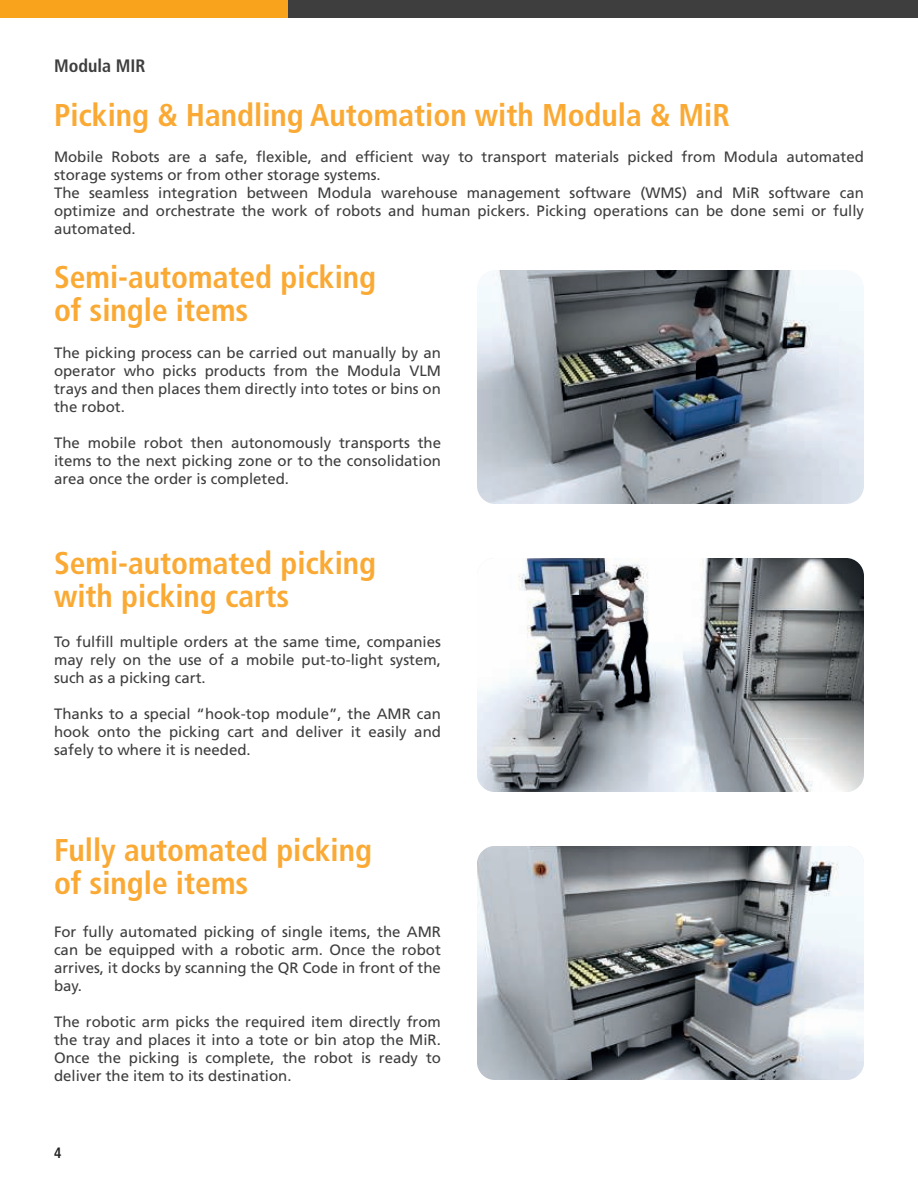
<style>
.page{position:relative;width:918px;height:1188px;background:#fff}
.page>*{position:absolute;margin:0;border:0;box-sizing:border-box;transform-origin:0 0}
.t1{font:700 condensed 31.5px/33px "Frutiger LT Std";color:#faaa34}
.t2{font:700 condensed 18px "Frutiger LT Std";color:#3e3e3f}
.t3{font:15px/18px "Frutiger LT Std";color:#3e3e3f;text-align:justify}
.t4{font:700 condensed 15px "Frutiger LT Std";color:#231f20;scale:.94 1}
</style>
<div class="page">
<div style="left:180px;top:0;width:738px;height:18px;background:#3e3e3f"></div>
<div style="left:0;top:0;width:288px;height:18px;background:#f9a21c"></div>
<img style="left:477px;top:270px;width:387px;height:234px">
<img style="left:477px;top:558px;width:387px;height:234px">
<img style="left:477px;top:846px;width:387px;height:234px">
<p class="t2" style="left:54px;top:58px;width:93px">Modula MIR</p>
<h1 class="t1" style="left:54px;top:101px;width:678px">Picking &amp; Handling Automation with Modula &amp; MiR</h1>
<p class="t3" style="left:54px;top:149px;width:812px;text-align:left">Mobile Robots are a safe, flexible, and efficient way to transport materials picked from Modula automated storage systems or from other storage systems.<br>The seamless integration between Modula warehouse management software (WMS) and MiR software can optimize and orchestrate the work of robots and human pickers. Picking operations can be done semi or fully automated.</p>
<h1 class="t1" style="left:54px;top:263px;width:324px">Semi-automated picking of single items</h1>
<p class="t3" style="left:54px;top:345px;width:389px">The picking process can be carried out manually by an operator who picks products from the Modula VLM trays and then places them directly into totes or bins on the robot.</p>
<p class="t3" style="left:54px;top:435px;width:389px">The mobile robot then autonomously transports the items to the next picking zone or to the consolidation area once the order is completed.</p>
<h1 class="t1" style="left:54px;top:549px;width:324px">Semi-automated picking with picking carts</h1>
<p class="t3" style="left:54px;top:634px;width:388px">To fulfill multiple orders at the same time, companies may rely on the use of a mobile put-to-light system, such as a picking cart.</p>
<p class="t3" style="left:54px;top:706px;width:388px">Thanks to a special “hook-top module”, the AMR can hook onto the picking cart and deliver it easily and safely to where it is needed.</p>
<h1 class="t1" style="left:54px;top:836px;width:320px">Fully automated picking of single items</h1>
<p class="t3" style="left:54px;top:923px;width:388px">For fully automated picking of single items, the AMR can be equipped with a robotic arm. Once the robot arrives, it docks by scanning the QR Code in front of the bay.</p>
<p class="t3" style="left:54px;top:1013px;width:389px">The robotic arm picks the required item directly from the tray and places it into a tote or bin atop the MiR.<br>Once the picking is complete, the robot is ready to deliver the item to its destination.</p>
<p class="t4" style="left:54px;top:1147px;width:9px">4</p>
</div>
